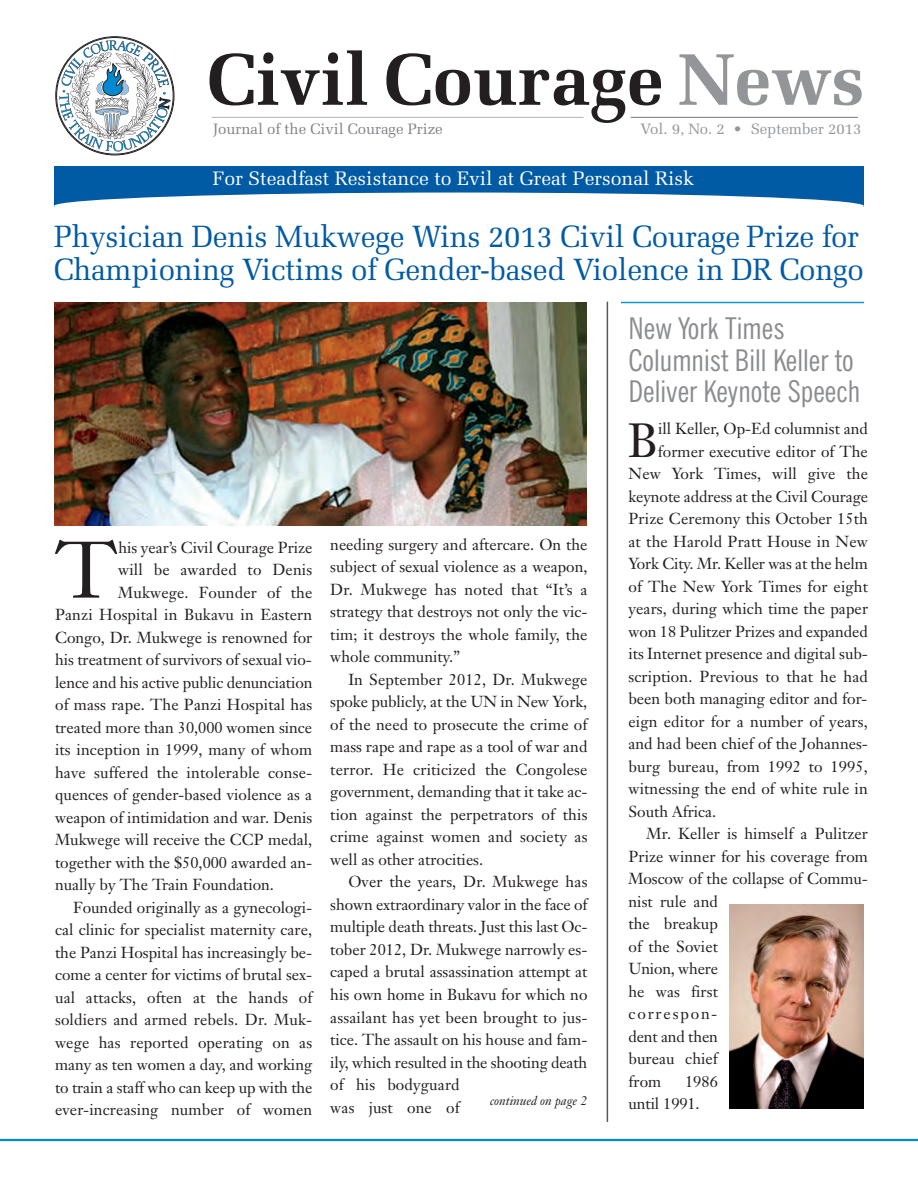
<style>
.page{position:relative;width:918px;height:1188px;background:#fff}
.page>*{position:absolute;margin:0;border:0;box-sizing:border-box;transform-origin:0 0}
.t1{font:78.75px "Janson Text";color:#231f20}
.t2{font:700 72.9px "Melior";color:#231f20}
.t3{font:47.25px "Janson Text";color:#231f20}
.t4{font:30.75px/33px "Melior";letter-spacing:-.01em;color:#015aa4;scale:.96 1}
.t5{font:condensed 30px/31.5px "News Gothic BT";color:#8a8c8f}
.t6{font:19.5px "Melior";color:#fff}
.t7{font:15.75px/22.5px "Janson Text";color:#231f20;text-align:justify}
.t8{font:15.75px "Janson Text";letter-spacing:.12em;color:#231f20}
.t9{font:15px "Melior";color:#808285}
.t10{font:15px "Melior";color:#939598}
.t11{font:italic 12.75px "Janson Text";color:#231f20}
.s1{color:#939598}
</style>
<div class="page">
<div style="left:54px;top:166px;width:810px;height:41px;background:#015aa4"></div>
<div style="left:54px;top:193px;width:810px;height:27px;background:#fff;border-radius:50%"></div>
<hr style="left:212px;top:117px;width:372px;height:1px;background:#b1b2b5">
<hr style="left:631px;top:117px;width:227px;height:1px;background:#76787b">
<svg style="left:59px;top:40px;width:111px;height:112px"></svg>
<img style="left:730px;top:904px;width:134px;height:204px">
<img style="left:54px;top:302px;width:533px;height:224px">
<hr style="left:0;top:1139px;width:918px;height:2px;background:#0089cf">
<hr style="left:607px;top:302px;width:1px;height:820px;background:#57585a">
<hr style="left:621px;top:302px;width:243px;height:1px;background:#0e98d7">
<h2 class="t2" style="left:207px;top:37px;width:658px">Civil Courage <span class="s1">News</span></h2>
<p class="t9" style="left:213px;top:120px;width:231px">Journal of the Civil Courage Prize</p>
<p class="t10" style="left:640px;top:120px;width:223px">Vol. 9, No. 2 • September 2013</p>
<p class="t6" style="left:213px;top:167px;width:483px">For Steadfast Resistance to Evil at Great Personal Risk</p>
<h3 class="t4" style="left:54px;top:220px;width:845px">Physician Denis Mukwege Wins 2013 Civil Courage Prize for<br>Championing Victims of Gender-based Violence in DR Congo</h3>
<h1 class="t1" style="left:56px;top:539px;width:63px">T</h1>
<p class="t7" style="left:118px;top:538px;width:196px">his year’s Civil Courage Prize</p>
<p class="t7" style="left:118px;top:560px;width:196px">will be awarded to Denis</p>
<p class="t7" style="left:118px;top:583px;width:196px">Mukwege. Founder of the</p>
<p class="t7" style="left:55px;top:605px;width:259px">Panzi Hospital in Bukavu in Eastern</p>
<p class="t7" style="left:55px;top:628px;width:259px">Congo, Dr. Mukwege is renowned for</p>
<p class="t7" style="left:55px;top:650px;width:259px">his treatment of survivors of sexual vio-</p>
<p class="t7" style="left:55px;top:673px;width:259px">lence and his active public denunciation</p>
<p class="t7" style="left:55px;top:695px;width:259px">of mass rape. The Panzi Hospital has</p>
<p class="t7" style="left:55px;top:718px;width:259px">treated more than 30,000 women since</p>
<p class="t7" style="left:55px;top:740px;width:259px">its inception in 1999, many of whom</p>
<p class="t7" style="left:55px;top:763px;width:259px">have suffered the intolerable conse-</p>
<p class="t7" style="left:55px;top:785px;width:259px">quences of gender-based violence as a</p>
<p class="t7" style="left:55px;top:808px;width:259px">weapon of intimidation and war. Denis</p>
<p class="t7" style="left:55px;top:830px;width:259px">Mukwege will receive the CCP medal,</p>
<p class="t7" style="left:55px;top:853px;width:259px">together with the $50,000 awarded an-</p>
<p class="t7" style="left:55px;top:875px;width:220px">nually by The Train Foundation.</p>
<p class="t7" style="left:73px;top:898px;width:241px">Founded originally as a gynecologi-</p>
<p class="t7" style="left:55px;top:920px;width:259px">cal clinic for specialist maternity care,</p>
<p class="t7" style="left:55px;top:943px;width:259px">the Panzi Hospital has increasingly be-</p>
<p class="t7" style="left:55px;top:965px;width:259px">come a center for victims of brutal sex-</p>
<p class="t7" style="left:55px;top:988px;width:259px">ual attacks, often at the hands of</p>
<p class="t7" style="left:55px;top:1010px;width:259px">soldiers and armed rebels. Dr. Muk-</p>
<p class="t7" style="left:55px;top:1033px;width:259px">wege has reported operating on as</p>
<p class="t7" style="left:55px;top:1055px;width:259px">many as ten women a day, and working</p>
<p class="t7" style="left:55px;top:1078px;width:259px">to train a staff who can keep up with the</p>
<p class="t7" style="left:55px;top:1100px;width:259px">ever-increasing number of women</p>
<p class="t7" style="left:330px;top:535px;width:259px">needing surgery and aftercare. On the subject of sexual violence as a weapon, Dr. Mukwege has noted that “It’s a strategy that destroys not only the vic&shy;tim; it destroys the whole family, the whole community.”</p>
<p class="t7" style="left:330px;top:670px;width:259px;text-indent:18px">In September 2012, Dr. Mukwege spoke publicly, at the UN in New York, of the need to prosecute the crime of mass rape and rape as a tool of war and terror. He criticized the Congolese government, demanding that it take ac&shy;tion against the perpetrators of this crime against women and society as well as other atrocities.</p>
<p class="t7" style="left:330px;top:872px;width:259px;text-align:left;text-indent:18px">Over the years, Dr. Mukwege has shown extraordinary valor in the face of multiple death threats. Just this last Oc&shy;tober 2012, Dr. Mukwege narrowly es&shy;caped a brutal assassination attempt at his own home in Bukavu for which no assailant has yet been brought to jus&shy;tice. The assault on his house and fam&shy;ily, which resulted in the shooting death of his bodyguard<br>was just one of</p>
<p class="t11" style="left:490px;top:1095px;width:99px">continued on page 2</p>
<h3 class="t5" style="left:629px;top:315px;width:233px">New York Times<br>Columnist Bill Keller to<br>Deliver Keynote Speech</h3>
<h3 class="t3" style="left:627px;top:421px;width:32px">B</h3>
<p class="t7" style="left:658px;top:419px;width:212px">ill Keller, Op-Ed columnist and</p>
<p class="t7" style="left:658px;top:442px;width:211px">former executive editor of The</p>
<p class="t7" style="left:629px;top:464px;width:241px">New York Times, will give the</p>
<p class="t7" style="left:629px;top:487px;width:241px">keynote address at the Civil Courage</p>
<p class="t7" style="left:629px;top:509px;width:241px">Prize Ceremony this October 15th</p>
<p class="t7" style="left:629px;top:532px;width:241px">at the Harold Pratt House in New</p>
<p class="t7" style="left:629px;top:554px;width:241px">York City. Mr. Keller was at the helm</p>
<p class="t7" style="left:629px;top:577px;width:241px">of The New York Times for eight</p>
<p class="t7" style="left:629px;top:599px;width:241px">years, during which time the paper</p>
<p class="t7" style="left:629px;top:622px;width:241px">won 18 Pulitzer Prizes and expanded</p>
<p class="t7" style="left:629px;top:644px;width:241px">its Internet presence and digital sub-</p>
<p class="t7" style="left:629px;top:667px;width:241px">scription. Previous to that he had</p>
<p class="t7" style="left:629px;top:689px;width:240px">been both managing editor and for-</p>
<p class="t7" style="left:629px;top:712px;width:241px">eign editor for a number of years,</p>
<p class="t7" style="left:629px;top:734px;width:241px">and had been chief of the Johannes-</p>
<p class="t7" style="left:629px;top:757px;width:241px">burg bureau, from 1992 to 1995,</p>
<p class="t7" style="left:629px;top:779px;width:241px">witnessing the end of white rule in</p>
<p class="t7" style="left:629px;top:802px;width:89px">South Africa.</p>
<p class="t7" style="left:647px;top:824px;width:223px">Mr. Keller is himself a Pulitzer</p>
<p class="t7" style="left:629px;top:847px;width:241px">Prize winner for his coverage from</p>
<p class="t7" style="left:629px;top:869px;width:241px">Moscow of the collapse of Commu-</p>
<p class="t7" style="left:629px;top:892px;width:91px">nist rule and</p>
<p class="t7" style="left:629px;top:914px;width:91px">the breakup</p>
<p class="t7" style="left:629px;top:937px;width:91px">of the Soviet</p>
<p class="t7" style="left:629px;top:959px;width:91px">Union, where</p>
<p class="t7" style="left:629px;top:982px;width:91px">he was first</p>
<p class="t8" style="left:629px;top:1008px;width:90px">correspon-</p>
<p class="t7" style="left:629px;top:1027px;width:91px">dent and then</p>
<p class="t7" style="left:629px;top:1049px;width:91px">bureau chief</p>
<p class="t7" style="left:629px;top:1072px;width:34px">from</p>
<p class="t7" style="left:629px;top:1072px;width:91px;text-indent:57px">1986 until 1991.</p>
</div>
